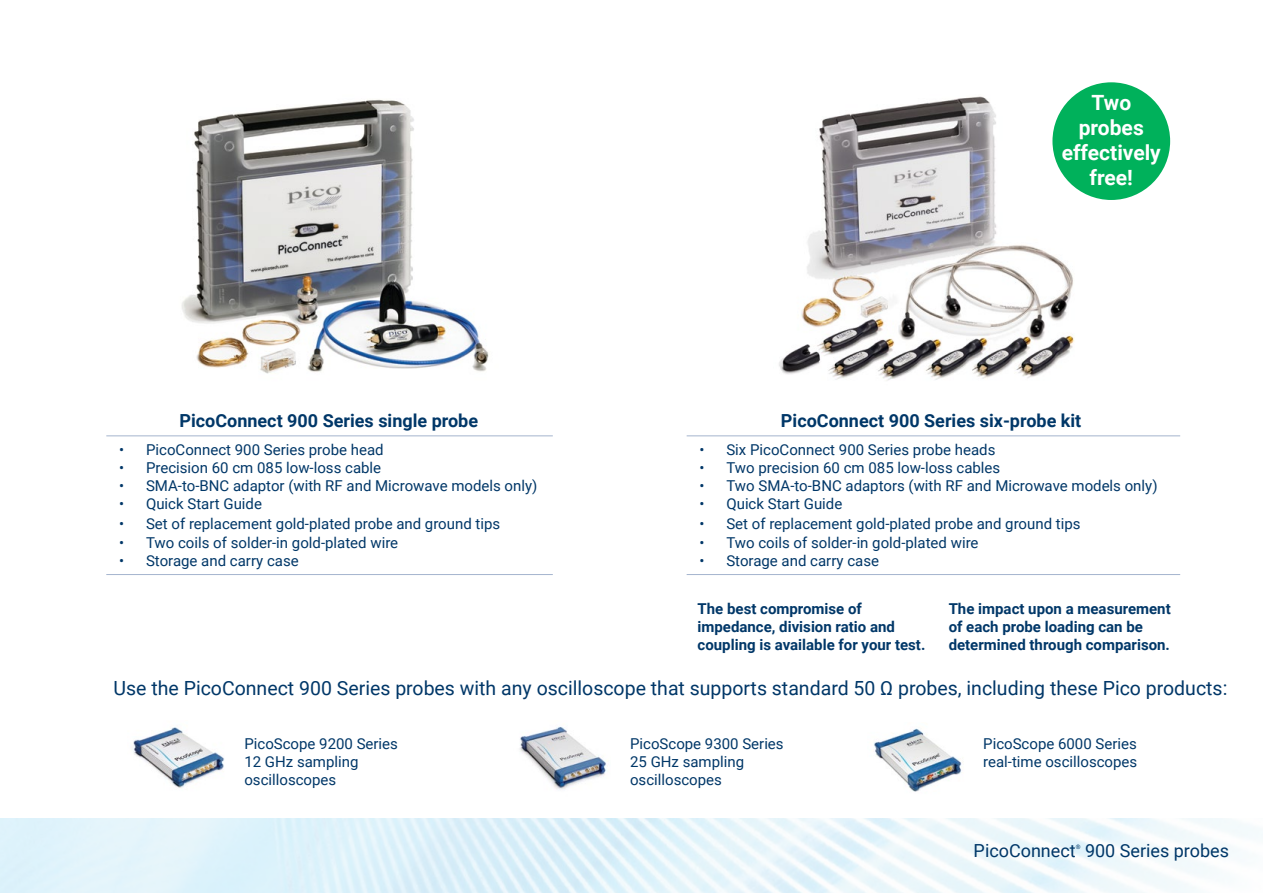
<style>
.page{position:relative;width:1263px;height:893px;background:#fff}
.page>*{position:absolute;margin:0;border:0;box-sizing:border-box;transform-origin:0 0}
.t1{font:700 21px/25.2px "Roboto";color:#fff;text-align:center}
.t2{font:19.5px "Roboto";color:#003768}
.t3{font:700 18px "Roboto";color:#003768}
.t4{font:18px "Roboto";color:#003768}
.t5{font:15px/18px "Roboto";color:#003768}
.t6{font:700 15px/18px "Roboto";color:#003768}
.t7{font:6.15px "Roboto";color:#003768}
</style>
<div class="page">
<img style="left:0;top:819px;width:1263px;height:74px">
<hr style="left:106px;top:574px;width:447px;height:1px;background:#a4b4ce">
<hr style="left:106px;top:436px;width:447px;height:1px;background:#a4b4ce">
<hr style="left:687px;top:574px;width:493px;height:1px;background:#a4b4ce">
<hr style="left:687px;top:436px;width:493px;height:1px;background:#a4b4ce">
<img style="left:133px;top:727px;width:92px;height:61px">
<img style="left:874px;top:728px;width:88px;height:64px">
<img style="left:181px;top:99px;width:308px;height:275px">
<img style="left:779px;top:96px;width:324px;height:285px">
<img style="left:520px;top:726px;width:88px;height:64px">
<div style="left:1052px;top:82px;width:118px;height:118px;background:#00b15b;border-radius:50%"></div>
<h1 class="t1" style="left:1062px;top:89px;width:101px">Two probes effectively free!</h1>
<p class="t3" style="left:180px;top:408px;width:300px">PicoConnect 900 Series single probe</p>
<p class="t3" style="left:781px;top:408px;width:302px">PicoConnect 900 Series six-probe kit</p>
<p class="t5" style="left:119px;top:440px;width:266px">• PicoConnect 900 Series probe head</p>
<p class="t5" style="left:119px;top:458px;width:264px">• Precision 60 cm 085 low-loss cable</p>
<p class="t5" style="left:119px;top:476px;width:420px">• SMA-to-BNC adaptor (with RF and Microwave models only)</p>
<p class="t5" style="left:119px;top:494px;width:144px">• Quick Start Guide</p>
<p class="t5" style="left:119px;top:514px;width:383px">• Set of replacement gold-plated probe and ground tips</p>
<p class="t5" style="left:119px;top:533px;width:281px">• Two coils of solder-in gold-plated wire</p>
<p class="t5" style="left:119px;top:551px;width:181px">• Storage and carry case</p>
<p class="t5" style="left:699px;top:440px;width:297px">• Six PicoConnect 900 Series probe heads</p>
<p class="t5" style="left:699px;top:458px;width:302px">• Two precision 60 cm 085 low-loss cables</p>
<p class="t5" style="left:699px;top:476px;width:460px">• Two SMA-to-BNC adaptors (with RF and Microwave models only)</p>
<p class="t5" style="left:699px;top:494px;width:144px">• Quick Start Guide</p>
<p class="t5" style="left:699px;top:514px;width:383px">• Set of replacement gold-plated probe and ground tips</p>
<p class="t5" style="left:699px;top:533px;width:281px">• Two coils of solder-in gold-plated wire</p>
<p class="t5" style="left:699px;top:551px;width:181px">• Storage and carry case</p>
<p class="t6" style="left:697px;top:599px;width:229px">The best compromise of impedance, division ratio and coupling is available for your test.</p>
<p class="t6" style="left:949px;top:599px;width:224px">The impact upon a measurement of each probe loading can be determined through comparison.</p>
<h2 class="t2" style="left:114px;top:675px;width:1115px">Use the PicoConnect 900 Series probes with any oscilloscope that supports standard 50 Ω probes, including these Pico products:</h2>
<p class="t5" style="left:983px;top:734px;width:156px">PicoScope 6000 Series real-time oscilloscopes</p>
<p class="t5" style="left:244px;top:734px;width:155px">PicoScope 9200 Series<br>12 GHz sampling oscilloscopes</p>
<p class="t5" style="left:630px;top:734px;width:155px">PicoScope 9300 Series<br>25 GHz sampling oscilloscopes</p>
<p class="t4" style="left:974px;top:838px;width:104px">PicoConnect</p>
<p class="t7" style="left:1076px;top:842px;width:6px">®</p>
<p class="t4" style="left:1085px;top:838px;width:145px">900 Series probes</p>
</div>
